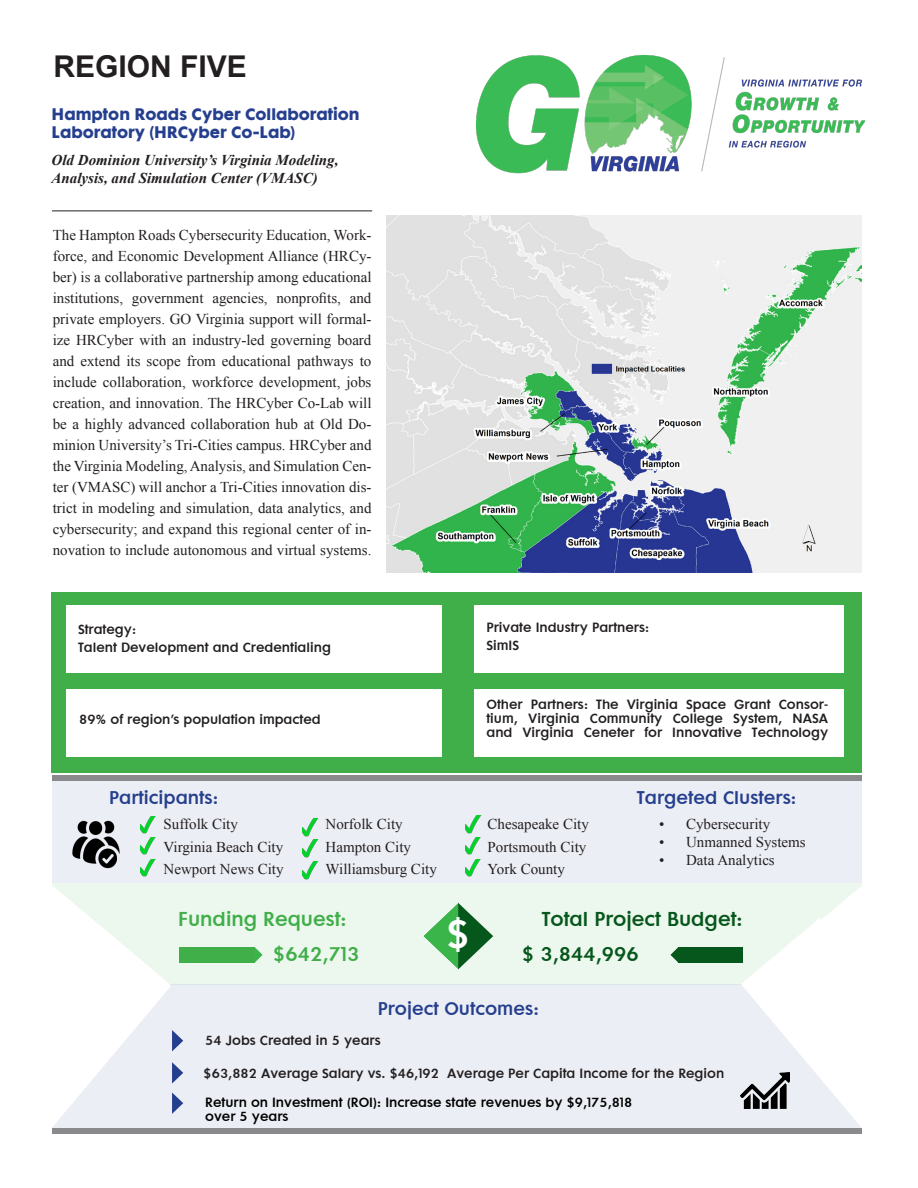
<style>
.page{position:relative;width:918px;height:1188px;background:#fff}
.page>*{position:absolute;margin:0;border:0;box-sizing:border-box;transform-origin:0 0}
.t1{font:36px "Futura Maxi Demi";color:#fff}
.t2{font:700 30px "Arial";color:#231f20}
.t3{font:18px "Futura Maxi Demi";color:#06571c}
.t4{font:18px "Futura Maxi Demi";color:#40ae49}
.t5{font:16.5px "Futura Maxi Demi";color:#253f8e}
.t6{font:15px/21px "Times New Roman";color:#231f20;text-align:justify}
.t7{font:italic 700 15px "Times New Roman";color:#231f20}
.t8{font:700 15px "Futura Maxi";color:#253f8e}
.t9{font:12px/14.4px "Futura Maxi Demi";color:#231f20;text-align:justify}
.t10{font:12px/14.4px "Futura Maxi Demi";color:#000}
</style>
<div class="page">
<div style="left:52px;top:781px;width:810px;height:102px;background:#eceef5"></div>
<div style="left:52px;top:883px;width:810px;height:102px;background:#ecf7ed"></div>
<img style="left:72px;top:820px;width:48px;height:49px">
<img style="left:140px;top:816px;width:16px;height:39px">
<div style="left:53px;top:1128px;width:809px;height:6px;background:#8a8a8d"></div>
<svg style="left:423px;top:902px;width:70px;height:68px"></svg>
<div style="left:179px;top:947px;width:76px;height:16px;background:#40ae49"></div>
<svg style="left:255px;top:947px;width:8px;height:16px"></svg>
<div style="left:678px;top:947px;width:65px;height:16px;background:#06571c"></div>
<svg style="left:670px;top:947px;width:8px;height:16px"></svg>
<div style="left:53px;top:775px;width:809px;height:6px;background:#8a8a8d"></div>
<div style="left:52px;top:984px;width:810px;height:144px;background:#eceef5"></div>
<svg style="left:52px;top:887px;width:131px;height:247px"></svg>
<svg style="left:741px;top:887px;width:121px;height:241px"></svg>
<img style="left:476px;top:56px;width:388px;height:118px">
<img style="left:386px;top:216px;width:475px;height:357px">
<div style="left:52px;top:592px;width:810px;height:180px;background:#40ae49"></div>
<div style="left:66px;top:605px;width:375px;height:67px;background:#fff"></div>
<div style="left:66px;top:689px;width:375px;height:68px;background:#fff"></div>
<div style="left:474px;top:689px;width:370px;height:68px;background:#fff"></div>
<div style="left:474px;top:605px;width:370px;height:67px;background:#fff"></div>
<img style="left:140px;top:859px;width:16px;height:18px">
<img style="left:302px;top:819px;width:16px;height:18px">
<img style="left:302px;top:840px;width:16px;height:18px">
<img style="left:302px;top:862px;width:16px;height:18px">
<img style="left:465px;top:816px;width:16px;height:39px">
<img style="left:465px;top:859px;width:16px;height:18px">
<hr style="left:52px;top:211px;width:320px;height:1px;background:#231f20">
<p class="t2" style="left:53px;top:46px;width:195px">REGION FIVE</p>
<p class="t8" style="left:52px;top:103px;width:310px">Hampton Roads Cyber Collaboration</p>
<p class="t8" style="left:52px;top:121px;width:245px">Laboratory (HRCyber Co-Lab)</p>
<p class="t7" style="left:52px;top:150px;width:288px">Old Dominion University’s Virginia Modeling,</p>
<p class="t7" style="left:52px;top:168px;width:268px">Analysis, and Simulation Center (VMASC)</p>
<p class="t6" style="left:53px;top:225px;width:320px">The Hampton Roads Cybersecurity Education, Work&shy;force, and Economic Development Alliance (HRCy&shy;ber) is a collaborative partnership among educational institutions, government agencies, nonprofits, and private employers. GO Virginia support will formal&shy;ize HRCyber with an industry-led governing board and extend its scope from educational pathways to include collaboration, workforce development, jobs creation, and innovation. The HRCyber Co-Lab will be a highly advanced collaboration hub at Old Do&shy;minion University’s Tri-Cities campus. HRCyber and the Virginia Modeling, Analysis, and Simulation Cen&shy;ter (VMASC) will anchor a Tri-Cities innovation dis&shy;trict in modeling and simulation, data analytics, and cybersecurity; and expand this regional center of in&shy;novation to include autonomous and virtual systems.</p>
<p class="t9" style="left:78px;top:622px;width:60px">Strategy:</p>
<p class="t9" style="left:78px;top:640px;width:254px">Talent Development and Credentialing</p>
<p class="t9" style="left:79px;top:712px;width:243px">89% of region’s population impacted</p>
<p class="t9" style="left:486px;top:621px;width:164px">Private Industry Partners:</p>
<p class="t9" style="left:486px;top:638px;width:34px">SimIS</p>
<p class="t9" style="left:486px;top:697px;width:343px">Other Partners: The Virginia Space Grant Consor&shy;tium, Virginia Community College System, NASA and Virginia Ceneter for Innovative Technology</p>
<p class="t5" style="left:109px;top:787px;width:111px">Participants:</p>
<p class="t5" style="left:637px;top:787px;width:161px">Targeted Clusters:</p>
<p class="t6" style="left:164px;top:813px;width:76px">Suffolk City</p>
<p class="t6" style="left:326px;top:813px;width:79px">Norfolk City</p>
<p class="t6" style="left:488px;top:813px;width:103px">Chesapeake City</p>
<p class="t6" style="left:164px;top:836px;width:121px">Virginia Beach City</p>
<p class="t6" style="left:326px;top:836px;width:87px">Hampton City</p>
<p class="t6" style="left:488px;top:836px;width:100px">Portsmouth City</p>
<p class="t6" style="left:164px;top:858px;width:121px">Newport News City</p>
<p class="t6" style="left:326px;top:858px;width:113px">Williamsburg City</p>
<p class="t6" style="left:488px;top:858px;width:79px">York County</p>
<p class="t6" style="left:659px;top:813px;width:113px">• Cybersecurity</p>
<p class="t6" style="left:659px;top:831px;width:148px">• Unmanned Systems</p>
<p class="t6" style="left:659px;top:849px;width:117px">• Data Analytics</p>
<p class="t4" style="left:178px;top:907px;width:170px">Funding Request:</p>
<p class="t3" style="left:542px;top:907px;width:202px">Total Project Budget:</p>
<p class="t3" style="left:522px;top:942px;width:118px">$ 3,844,996</p>
<p class="t1" style="left:446px;top:911px;width:26px">$</p>
<p class="t4" style="left:273px;top:942px;width:88px">$642,713</p>
<p class="t5" style="left:378px;top:998px;width:163px">Project Outcomes:</p>
<p class="t9" style="left:205px;top:1033px;width:177px">54 Jobs Created in 5 years</p>
<p class="t9" style="left:204px;top:1066px;width:522px">$63,882 Average Salary vs. $46,192 Average Per Capita Income for the Region</p>
<p class="t10" style="left:205px;top:1095px;width:429px">Return on Investment (ROI): Increase state revenues by $9,175,818 over 5 years</p>
</div>
